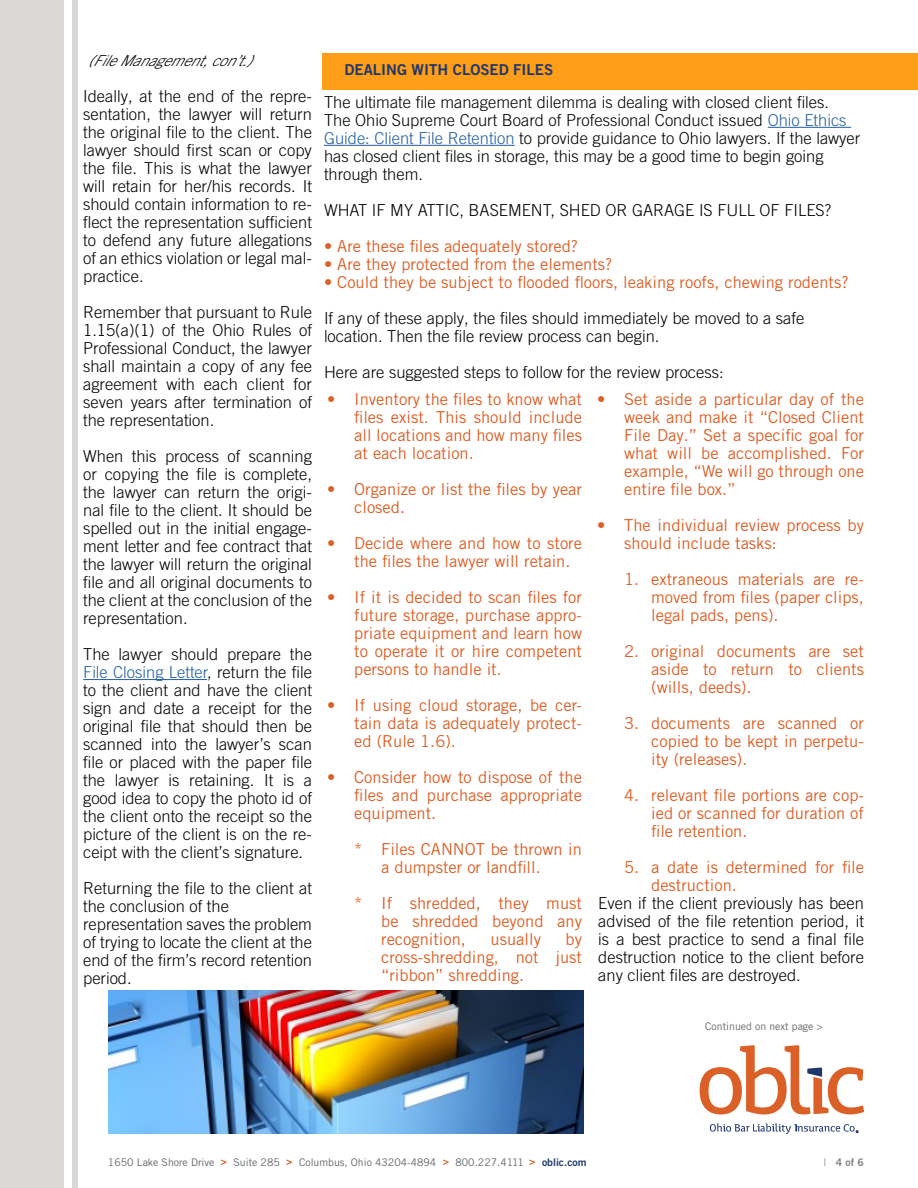
<style>
.page{position:relative;width:918px;height:1188px;background:#fff}
.page>*{position:absolute;margin:0;border:0;box-sizing:border-box;transform-origin:0 0}
.t1{font:300 16.5px/18px "Trade Gothic LT Pro";color:#000;text-align:justify}
.t2{font:16.5px/18px "Trade Gothic LT Pro";color:#da6027;text-align:justify}
.t3{font:italic 300 15px "Trade Gothic LT Pro";color:#000}
.t4{font:15px "Trade Gothic LT Pro Bd 2";color:#1e376c}
.t5{font:10.5px "Trade Gothic LT Pro";color:#636569}
.t6{font:10.5px "Trade Gothic LT Pro Bd 2";color:#808080}
.s1{color:#215e9e}
.s2{font-family:"Trade Gothic LT Pro Bd 2";color:#da6027}
.s3{font-family:"Trade Gothic LT Pro Bd 2";color:#1e376c}
.s4{font-family:"Trade Gothic LT Pro"}
</style>
<div class="page">
<div style="left:0;top:0;width:64px;height:1188px;background:#d9d8d6"></div>
<svg style="left:710px;top:1123px;width:149px;height:11px"></svg>
<svg style="left:700px;top:1045px;width:164px;height:69px"></svg>
<div style="left:72px;top:0;width:6px;height:1188px;background:#d9d8d6"></div>
<hr style="left:83px;top:679px;width:124px;height:1px;background:#215e9e">
<hr style="left:768px;top:127px;width:83px;height:1px;background:#215e9e">
<hr style="left:324px;top:145px;width:191px;height:1px;background:#215e9e">
<div style="left:323px;top:54px;width:595px;height:36px;background:#ff9e18"></div>
<img style="left:108px;top:990px;width:476px;height:144px">
<p class="t3" style="left:88px;top:52px;width:175px">(FileManagement,con’t.)</p>
<p class="t1" style="left:83px;top:87px;width:230px">Ideally, at the end of the repre&shy;sentation, the lawyer will return the original file to the client. The lawyer should first scan or copy the file. This is what the lawyer will retain for her/his records. It should contain information to re&shy;flect the representation sufficient to defend any future allegations of an ethics violation or legal mal&shy;practice.</p>
<p class="t1" style="left:83px;top:303px;width:230px">Remember that pursuant to Rule 1.15(a)(1) of the Ohio Rules of Professional Conduct, the lawyer shall maintain a copy of any fee agreement with each client for seven years after termination of the representation.</p>
<p class="t1" style="left:83px;top:447px;width:230px">When this process of scanning or copying the file is complete, the lawyer can return the origi&shy;nal file to the client. It should be spelled out in the initial engage&shy;ment letter and fee contract that the lawyer will return the original file and all original documents to the client at the conclusion of the representation.</p>
<p class="t1" style="left:83px;top:645px;width:230px">The lawyer should prepare the <span class="s1">File Closing Letter</span>, return the file to the client and have the client sign and date a receipt for the original file that should then be scanned into the lawyer’s scan file or placed with the paper file the lawyer is retaining. It is a good idea to copy the photo id of the client onto the receipt so the picture of the client is on the re&shy;ceipt with the client’s signature.</p>
<p class="t1" style="left:83px;top:879px;width:230px;text-align:left">Returning the file to the client at the conclusion of the representation saves the problem of trying to locate the client at the end of the firm’s record retention period.</p>
<p class="t4" style="left:345px;top:60px;width:210px">DEALING WITH CLOSED FILES</p>
<p class="t1" style="left:324px;top:93px;width:538px;text-align:left">The ultimate file management dilemma is dealing with closed client files.<br>The Ohio Supreme Court Board of Professional Conduct issued <span class="s1">Ohio Ethics Guide: Client File Retention</span> to provide guidance to Ohio lawyers. If the lawyer has closed client files in storage, this may be a good time to begin going through them.</p>
<p class="t1" style="left:324px;top:201px;width:509px">WHAT IF MY ATTIC, BASEMENT, SHED OR GARAGE IS FULL OF FILES?</p>
<p class="t2" style="left:324px;top:237px;width:256px">• Are these files adequately stored?</p>
<p class="t2" style="left:324px;top:255px;width:290px">• Are they protected from the elements?</p>
<p class="t2" style="left:324px;top:273px;width:526px">• Could they be subject to flooded floors, leaking roofs, chewing rodents?</p>
<p class="t1" style="left:324px;top:309px;width:482px">If any of these apply, the files should immediately be moved to a safe location. Then the file review process can begin.</p>
<p class="t1" style="left:324px;top:363px;width:401px">Here are suggested steps to follow for the review process:</p>
<p class="t2" style="left:354px;top:390px;width:229px;text-indent:-27px">• Inventory the files to know what files exist. This should include all locations and how many files at each location.</p>
<p class="t2" style="left:354px;top:480px;width:229px;text-indent:-27px">• Organize or list the files by year closed.</p>
<p class="t2" style="left:354px;top:534px;width:229px;text-indent:-27px">• Decide where and how to store the files the lawyer will retain.</p>
<p class="t2" style="left:354px;top:588px;width:229px;text-indent:-27px">• If it is decided to scan files for future storage, purchase appro&shy;priate equipment and learn how to operate it or hire competent persons to handle it.</p>
<p class="t2" style="left:354px;top:696px;width:229px;text-indent:-27px">• If using cloud storage, be cer&shy;tain data is adequately protect&shy;ed (Rule 1.6).</p>
<p class="t2" style="left:354px;top:768px;width:229px;text-indent:-27px">• Consider how to dispose of the files and purchase appropriate equipment.</p>
<p class="t2" style="left:381px;top:840px;width:202px;text-indent:-27px">* Files CANNOT be thrown in a dumpster or landfill.</p>
<p class="t2" style="left:381px;top:894px;width:202px;text-indent:-27px">* If shredded, they must be shredded beyond any recognition,</p>
<p class="t2" style="left:381px;top:930px;width:202px;text-indent:184px">by cross-shredding, not just “ribbon” shredding.</p>
<p class="t2" style="left:491px;top:930px;width:52px">usually</p>
<p class="t2" style="left:624px;top:390px;width:241px;text-indent:-27px">• Set aside a particular day of the week and make it “Closed Client File Day.” Set a specific goal for what will be accomplished. For example, “We will go through one entire file box.”</p>
<p class="t2" style="left:624px;top:516px;width:241px;text-indent:-27px">• The individual review process by should include tasks:</p>
<p class="t2" style="left:651px;top:570px;width:214px;text-indent:-27px">1. extraneous materials are re&shy;moved from files (paper clips, legal pads, pens).</p>
<p class="t2" style="left:651px;top:642px;width:214px;text-indent:-27px">2. original documents are set aside to return to clients (wills, deeds).</p>
<p class="t2" style="left:651px;top:714px;width:214px;text-indent:-27px">3. documents are scanned or copied to be kept in perpetu&shy;ity (releases).</p>
<p class="t2" style="left:651px;top:786px;width:214px;text-indent:-27px">4. relevant file portions are cop&shy;ied or scanned for duration of file retention.</p>
<p class="t2" style="left:651px;top:858px;width:214px;text-indent:-27px">5. a date is determined for file destruction.</p>
<p class="t1" style="left:598px;top:894px;width:267px">Even if the client previously has been advised of the file retention period, it is a best practice to send a final file destruction notice to the client before any client files are destroyed.</p>
<p class="t5" style="left:705px;top:1020px;width:119px">Continued on next page &gt;</p>
<p class="t5" style="left:108px;top:1156px;width:480px">1650 Lake Shore Drive <span class="s2">&gt;</span> Suite 285 <span class="s2">&gt;</span> Columbus, Ohio 43204-4894 <span class="s2">&gt;</span> 800.227.4111 <span class="s2">&gt;</span> <span class="s3">oblic.com</span></p>
<p class="t6" style="left:824px;top:1156px;width:41px"><span class="s4">|</span> 4 of 6</p>
</div>
